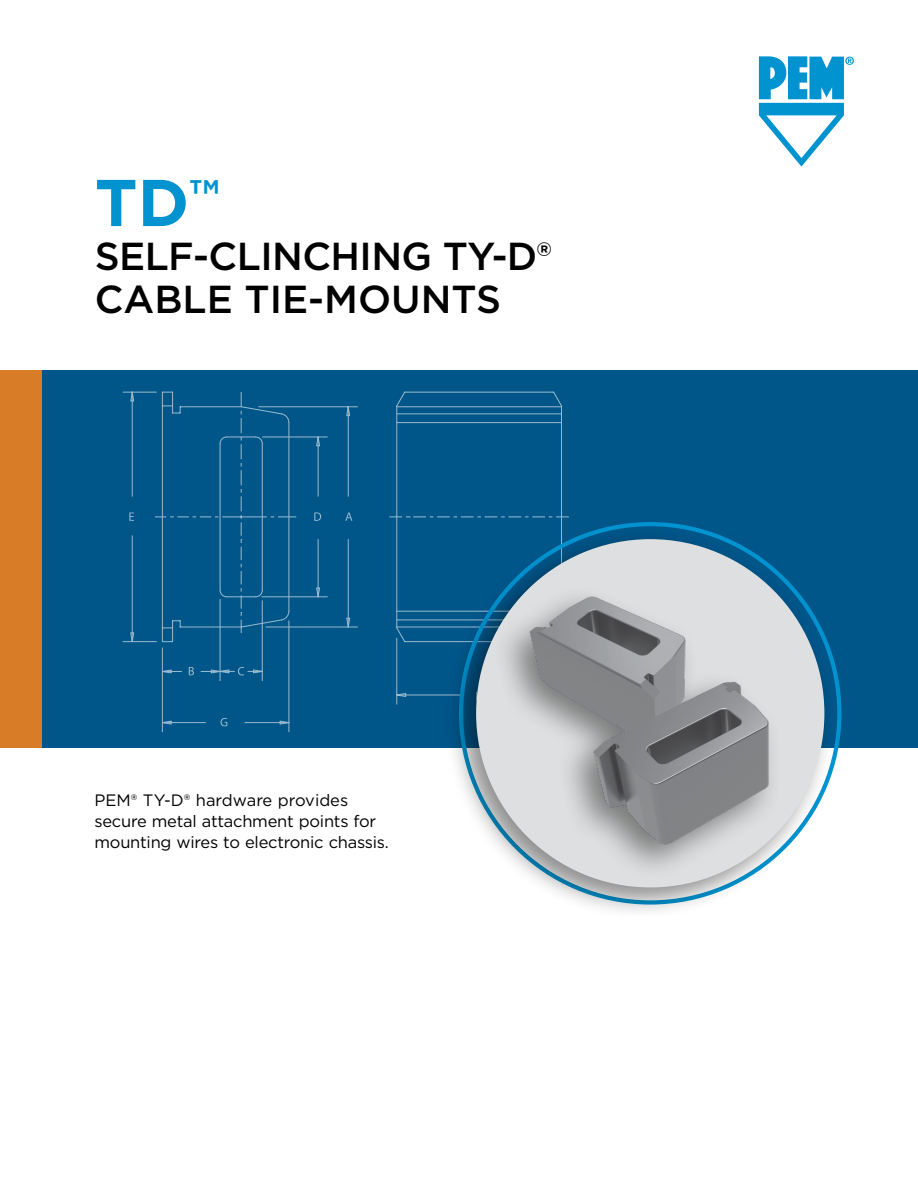
<style>
.page{position:relative;width:918px;height:1188px;background:#fff}
.page>*{position:absolute;margin:0;border:0;box-sizing:border-box;transform-origin:0 0}
.t1{font:700 66px "Gotham";color:#0093d0}
.t2{font:500 39px/43.5px "Gotham";letter-spacing:-.015em;color:#000}
.t3{font:16.5px/21px "Gotham";letter-spacing:-.015em;color:#000}
</style>
<div class="page">
<div style="left:0;top:370px;width:918px;height:378px;background:#005589"></div>
<div style="left:0;top:370px;width:41px;height:378px;background:#d97c27"></div>
<svg style="left:759px;top:56px;width:95px;height:111px"></svg>
<svg style="left:123px;top:392px;width:439px;height:333px"></svg>
<hr style="left:132px;top:536px;width:1px;height:106px;background:#fff">
<hr style="left:132px;top:392px;width:1px;height:104px;background:#fff">
<hr style="left:263px;top:437px;width:64px;height:1px;background:#fff">
<hr style="left:162px;top:648px;width:1px;height:84px;background:#fff">
<hr style="left:220px;top:599px;width:1px;height:82px;background:#fff">
<hr style="left:262px;top:601px;width:1px;height:80px;background:#fff">
<hr style="left:289px;top:621px;width:1px;height:111px;background:#fff">
<hr style="left:262px;top:597px;width:65px;height:1px;background:#fff">
<hr style="left:318px;top:539px;width:1px;height:58px;background:#fff">
<hr style="left:318px;top:437px;width:1px;height:59px;background:#fff">
<hr style="left:266px;top:627px;width:92px;height:1px;background:#fff">
<hr style="left:123px;top:641px;width:33px;height:1px;background:#fff">
<svg style="left:162px;top:671px;width:20px;height:1px"></svg>
<hr style="left:245px;top:722px;width:44px;height:1px;background:#fff">
<hr style="left:162px;top:722px;width:44px;height:1px;background:#fff">
<hr style="left:348px;top:539px;width:1px;height:88px;background:#fff">
<hr style="left:348px;top:407px;width:1px;height:89px;background:#fff">
<hr style="left:397px;top:638px;width:1px;height:66px;background:#fff">
<hr style="left:397px;top:695px;width:64px;height:1px;background:#fff">
<svg style="left:155px;top:392px;width:141px;height:241px"></svg>
<svg style="left:389px;top:517px;width:180px;height:1px"></svg>
<svg style="left:221px;top:718px;width:6px;height:8px"></svg>
<svg style="left:201px;top:667px;width:61px;height:8px"></svg>
<svg style="left:189px;top:667px;width:5px;height:8px"></svg>
<svg style="left:314px;top:512px;width:7px;height:9px"></svg>
<svg style="left:345px;top:512px;width:7px;height:9px"></svg>
<svg style="left:129px;top:512px;width:5px;height:9px"></svg>
<div style="left:444px;top:527px;width:392px;height:393px;background:#000;opacity:.45"></div>
<div style="left:476px;top:539px;width:348px;height:348px;background:#dedfe0;border-radius:50%"></div>
<div style="left:492px;top:584px;width:290px;height:298px;background:#000;opacity:.45"></div>
<img style="left:500px;top:571px;width:300px;height:300px">
<h1 class="t1" style="left:95px;top:159px;width:126px">TD<sup>™</sup></h1>
<h2 class="t2" style="left:95px;top:234px;width:458px">SELF-CLINCHING TY-D®<br>CABLE TIE-MOUNTS</h2>
<p class="t3" style="left:94px;top:789px;width:296px">PEM® TY-D® hardware provides secure metal attachment points for mounting wires to electronic chassis.</p>
</div>
